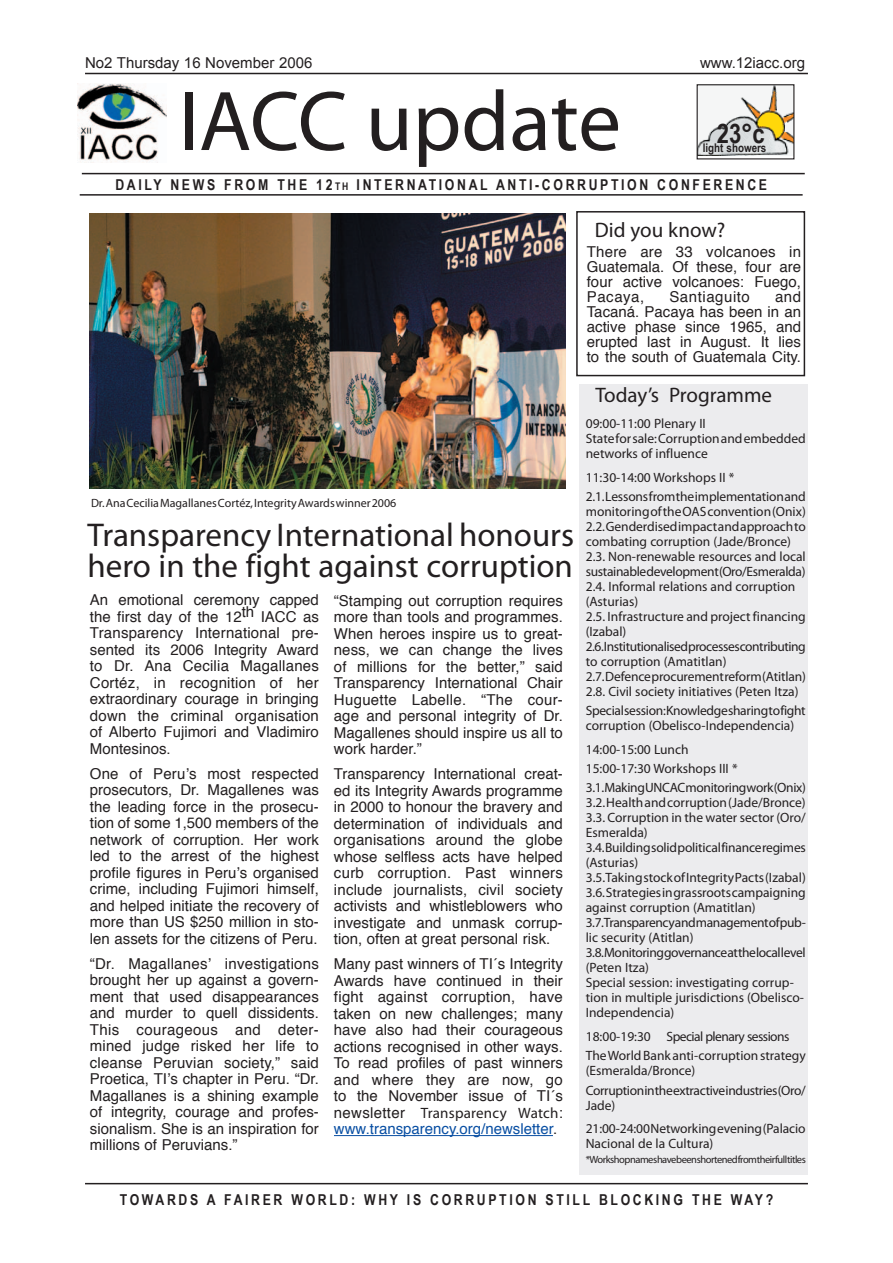
<style>
.page{position:relative;width:893px;height:1263px;background:#fff}
.page>*{position:absolute;margin:0;border:0;box-sizing:border-box;transform-origin:0 0}
.t1{font:85.5px "Humanst 521 BT";color:#231f20}
.t2{font:33px/31.5px "Helvetica";color:#231f20}
.t3{font:700 27px "Arial Narrow";color:#231f20}
.t4{font:21px "Helvetica";color:#231f20}
.t5{font:15px/16.5px "Helvetica";color:#231f20;text-align:justify}
.t6{font:700 15px "Arial Narrow";letter-spacing:.175em;color:#231f20}
.t7{font:15px "Arial";color:#231f20}
.t8{font:15px "Helvetica";letter-spacing:.035em;color:#231f20}
.t9{font:13.5px/15px "Helvetica";color:#231f20}
.t10{font:13.5px/19.2px "Helvetica";letter-spacing:-.02em;color:#231f20}
.t11{font:13.5px/19.2px "Helvetica";letter-spacing:-.025em;color:#231f20}
.t12{font:12px "Helvetica";color:#231f20}
.t13{font:700 12px "Arial Narrow";color:#231f20}
.t14{font:10.5px "Helvetica";letter-spacing:-.05em;color:#231f20}
.s1{font-size:10.5px}
.s2{font-style:inherit}
.s3{color:#094fa3}
</style>
<div class="page">
<div style="left:576px;top:211px;width:229px;height:165px;border:2px solid #231f20"></div>
<div style="left:579px;top:384px;width:229px;height:791px;background:#ececee"></div>
<hr style="left:85px;top:1183px;width:723px;height:1px;background:#231f20">
<hr style="left:85px;top:73px;width:723px;height:1px;background:#231f20">
<hr style="left:82px;top:173px;width:723px;height:1px;background:#231f20">
<hr style="left:80px;top:194px;width:723px;height:2px;background:#231f20">
<img style="left:77px;top:84px;width:90px;height:78px">
<img style="left:90px;top:213px;width:476px;height:276px">
<img style="left:699px;top:86px;width:93px;height:69px">
<div style="left:697px;top:84px;width:97px;height:75px;border:1px solid #231f20"></div>
<hr style="left:334px;top:1135px;width:219px;height:1px;background:#094fa3">
<p class="t7" style="left:85px;top:54px;width:229px">No2 Thursday 16 November 2006</p>
<p class="t7" style="left:700px;top:55px;width:107px">www.12iacc.org</p>
<h1 class="t1" style="left:179px;top:75px;width:444px">IACC update</h1>
<h3 class="t3" style="left:717px;top:117px;width:49px">23°c</h3>
<p class="t13" style="left:703px;top:141px;width:65px">light showers</p>
<p class="t6" style="left:115px;top:176px;width:653px">DAILY NEWS FROM THE 12<span class="s1">TH</span> INTERNATIONAL ANTI-CORRUPTION CONFERENCE</p>
<h3 class="t4" style="left:595px;top:218px;width:132px">Did you know?</h3>
<p class="t5" style="left:587px;top:244px;width:216px;line-height:15px">There are 33 volcanoes in Guatemala. Of these, four are four active volcanoes: Fuego, Pacaya,</p>
<p class="t8" style="left:669px;top:284px;width:82px">Santiaguito</p>
<p class="t5" style="left:587px;top:289px;width:216px;line-height:15px;text-indent:188px">and Tacaná. Pacaya has been in an active phase since 1965, and erupted last in August. It lies to the south of Guatemala City.</p>
<p class="t12" style="left:91px;top:496px;width:307px">Dr. Ana Cecilia Magallanes Cortéz, Integrity Awards winner 2006</p>
<h2 class="t2" style="left:87px;top:519px;width:488px">Transparency International honours hero in the fight against corruption</h2>
<p class="t5" style="left:90px;top:591px;width:231px">An emotional ceremony capped the first day of the 12th IACC as Transparency International pre&shy;sented its 2006 Integrity Award to Dr. Ana Cecilia Magallanes Cortéz, in recognition of her extraordinary courage in bringing down the criminal organisation of Alberto Fujimori and Vladimiro Montesinos.</p>
<p class="t5" style="left:90px;top:764px;width:230px">One of Peru’s most respected prosecutors, Dr. Magallenes was the leading force in the prosecu&shy;tion of some 1,500 members of the network of corruption. Her work led to the arrest of the highest profile figures in Peru’s organised crime, including Fujimori himself, and helped initiate the recovery of more than US $250 million in sto&shy;len assets for the citizens of Peru.</p>
<p class="t5" style="left:90px;top:954px;width:230px">“Dr. Magallanes’ investigations brought her up against a govern&shy;ment that used disappearances and murder to quell dissidents.<br>This courageous and deter&shy;mined judge risked her life to cleanse Peruvian society,” said Proetica, TI’s chapter in Peru. “Dr.<br>Magallanes is a shining example of integrity, courage and profes&shy;sionalism. She is an inspiration for millions of Peruvians.”</p>
<p class="t5" style="left:334px;top:592px;width:230px">“Stamping out corruption requires more than tools and programmes.<br>When heroes inspire us to great&shy;ness, we can change the lives of millions for the better,” said Transparency International Chair Huguette Labelle. “The cour&shy;age and personal integrity of Dr.<br>Magallenes should inspire us all to work harder.”</p>
<p class="t5" style="left:334px;top:765px;width:231px">Transparency International creat&shy;ed its Integrity Awards programme in 2000 to honour the bravery and determination of individuals and organisations around the globe whose selfless acts have helped curb corruption. Past winners include journalists, civil society activists and whistleblowers who investigate and unmask corrup&shy;tion, often at great personal risk.</p>
<p class="t5" style="left:334px;top:955px;width:230px">Many past winners of TI´s Integrity Awards have continued in their fight against corruption, have taken on new challenges; many have also had their courageous actions recognised in other ways.<br>To read profiles of past winners and where they are now, go to the November issue of TI´s newsletter <span class="s2">Transparency Watch</span>: <span class="s3">www.transparency.org/newsletter</span>.</p>
<h3 class="t4" style="left:595px;top:384px;width:178px">Today’s Programme</h3>
<p class="t9" style="left:586px;top:417px;width:222px">09:00-11:00 Plenary II<br>State for sale: Corruption and embedded networks of influence</p>
<p class="t9" style="left:586px;top:468px;width:222px;line-height:19.2px">11:30-14:00 Workshops II *<br>2.1. Lessons from the implementation and</p>
<p class="t9" style="left:586px;top:504px;width:222px">monitoring of the OAS convention (Onix)<br>2.2. Genderdised impact and approach to combating corruption (Jade/Bronce)<br>2.3. Non-renewable resources and local sustainable development (Oro/Esmeralda)<br>2.4. Informal relations and corruption (Asturias)<br>2.5. Infrastructure and project financing (Izabal)<br>2.6. Institutionalised processes contributing to corruption (Amatitlan)<br>2.7. Defence procurement reform (Atitlan)<br>2.8. Civil society initiatives (Peten Itza)</p>
<p class="t10" style="left:586px;top:704px;width:221px;line-height:15px">Special session: Knowledge sharing to fight corruption (Obelisco-Independencia)</p>
<p class="t10" style="left:586px;top:740px;width:222px">14:00-15:00 Lunch<br>15:00-17:30 Workshops III *<br>3.1. Making UNCAC monitoring work (Onix)</p>
<p class="t9" style="left:586px;top:796px;width:222px">3.2. Health and corruption (Jade/Bronce)<br>3.3. Corruption in the water sector (Oro/ Esmeralda)<br>3.4. Building solid political finance regimes (Asturias)<br>3.5. Taking stock of Integrity Pacts (Izabal)<br>3.6. Strategies in grassroots campaigning against corruption (Amatitlan)<br>3.7. Transparency and management of pub&shy;lic security (Atitlan)<br>3.8. Monitoring governance at the local level (Peten Itza)<br>Special session: investigating corrup&shy;tion in multiple jurisdictions (Obelisco-Independencia)</p>
<p class="t9" style="left:586px;top:1027px;width:222px;line-height:19.2px">18:00-19:30 Special plenary sessions<br>The World Bank anti-corruption strategy</p>
<p class="t11" style="left:586px;top:1061px;width:221px">(Esmeralda/Bronce)<br>Corruption in the extractive industries (Oro/</p>
<p class="t9" style="left:586px;top:1093px;width:221px;line-height:23.5px">Jade)<br>21:00-24:00 Networking evening (Palacio</p>
<p class="t9" style="left:586px;top:1136px;width:129px">Nacional de la Cultura)</p>
<p class="t14" style="left:586px;top:1154px;width:222px">* Workshop names have been shortened from their full titles</p>
<p class="t6" style="left:120px;top:1191px;width:655px">TOWARDS A FAIRER WORLD: WHY IS CORRUPTION STILL BLOCKING THE WAY?</p>
</div>
